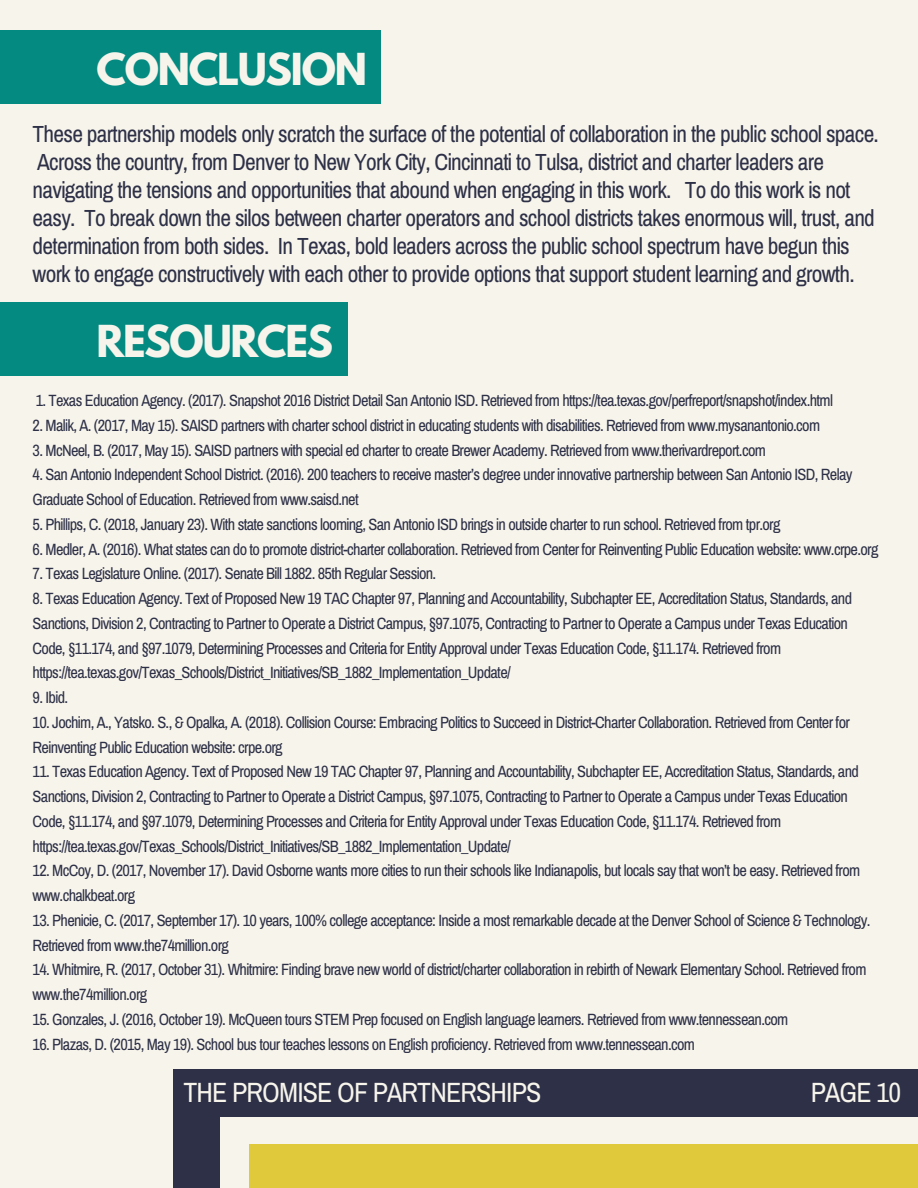
<style>
.page{position:relative;width:918px;height:1188px;background:#f7f4eb}
.page>*{position:absolute;margin:0;border:0;box-sizing:border-box;transform-origin:0 0}
.t1{font:700 39px "League Spartan";letter-spacing:-.03em;color:#f7f4eb}
.t2{font:27.9px "Archivo Narrow";letter-spacing:-.03em;color:#f7f4eb}
.t3{font:23.4px/28.2px "Archivo Narrow";letter-spacing:-.03em;color:#2d3047}
.t4{font:16.35px/24.8px "Archivo Narrow";letter-spacing:-.04em;color:#2d3047}
</style>
<div class="page">
<div style="left:173px;top:1069px;width:745px;height:119px;background:#2d3047"></div>
<div style="left:221px;top:1117px;width:697px;height:71px;background:#f7f4eb"></div>
<div style="left:249px;top:1144px;width:669px;height:44px;background:#e0ca3c"></div>
<div style="left:0;top:30px;width:380px;height:73px;background:#048a81"></div>
<div style="left:0;top:303px;width:348px;height:73px;background:#048a81"></div>
<h1 class="t1" style="left:97px;top:50px;width:272px">CONCLUSION</h1>
<p class="t3" style="left:33px;top:119px;width:848px">These partnership models only scratch the surface of the potential of collaboration in the public school space.<br>Across the country, from Denver to New York City, Cincinnati to Tulsa, district and charter leaders are navigating the tensions and opportunities that abound when engaging in this work. To do this work is not easy. To break down the silos between charter operators and school districts takes enormous will, trust, and determination from both sides. In Texas, bold leaders across the public school spectrum have begun this work to engage constructively with each other to provide options that support student learning and growth.</p>
<h1 class="t1" style="left:96px;top:322px;width:238px">RESOURCES</h1>
<p class="t4" style="left:36px;top:388px;width:799px">1. Texas Education Agency. (2017). Snapshot 2016 District Detail San Antonio ISD. Retrieved from https://tea.texas.gov/perfreport/snapshot/index.html</p>
<p class="t4" style="left:33px;top:413px;width:789px">2. Malik, A. (2017, May 15). SAISD partners with charter school district in educating students with disabilities. Retrieved from www.mysanantonio.com</p>
<p class="t4" style="left:33px;top:437px;width:735px">3. McNeel, B. (2017, May 15). SAISD partners with special ed charter to create Brewer Academy. Retrieved from www.therivardreport.com</p>
<p class="t4" style="left:33px;top:462px;width:821px">4. San Antonio Independent School District. (2016). 200 teachers to receive master’s degree under innovative partnership between San Antonio ISD, Relay<br>Graduate School of Education. Retrieved from www.saisd.net</p>
<p class="t4" style="left:33px;top:512px;width:749px">5. Phillips, C. (2018, January 23). With state sanctions looming, San Antonio ISD brings in outside charter to run school. Retrieved from tpr.org</p>
<p class="t4" style="left:33px;top:536px;width:847px">6. Medler, A. (2016). What states can do to promote district-charter collaboration. Retrieved from Center for Reinventing Public Education website: www.crpe.org</p>
<p class="t4" style="left:33px;top:561px;width:405px">7. Texas Legislature Online. (2017). Senate Bill 1882. 85th Regular Session.</p>
<p class="t4" style="left:33px;top:586px;width:821px">8. Texas Education Agency. Text of Proposed New 19 TAC Chapter 97, Planning and Accountability, Subchapter EE, Accreditation Status, Standards, and Sanctions, Division 2, Contracting to Partner to Operate a District Campus, §97.1075, Contracting to Partner to Operate a Campus under Texas Education Code, §11.174, and §97.1079, Determining Processes and Criteria for Entity Approval under Texas Education Code, §11.174. Retrieved from https://tea.texas.gov/Texas_Schools/District_Initiatives/SB_1882_Implementation_Update/</p>
<p class="t4" style="left:33px;top:685px;width:37px">9. Ibid.</p>
<p class="t4" style="left:33px;top:710px;width:819px">10. Jochim, A., Yatsko. S., &amp; Opalka, A. (2018). Collision Course: Embracing Politics to Succeed in District-Charter Collaboration. Retrieved from Center for<br>Reinventing Public Education website: crpe.org</p>
<p class="t4" style="left:33px;top:759px;width:828px">11. Texas Education Agency. Text of Proposed New 19 TAC Chapter 97, Planning and Accountability, Subchapter EE, Accreditation Status, Standards, and Sanctions, Division 2, Contracting to Partner to Operate a District Campus, §97.1075, Contracting to Partner to Operate a Campus under Texas Education Code, §11.174, and §97.1079, Determining Processes and Criteria for Entity Approval under Texas Education Code, §11.174. Retrieved from https://tea.texas.gov/Texas_Schools/District_Initiatives/SB_1882_Implementation_Update/</p>
<p class="t4" style="left:33px;top:858px;width:829px">12. McCoy, D. (2017, November 17). David Osborne wants more cities to run their schools like Indianapolis, but locals say that won’t be easy. Retrieved from www.chalkbeat.org</p>
<p class="t4" style="left:33px;top:908px;width:839px">13. Phenicie, C. (2017, September 17). 10 years, 100% college acceptance: Inside a most remarkable decade at the Denver School of Science &amp; Technology.<br>Retrieved from www.the74million.org</p>
<p class="t4" style="left:33px;top:957px;width:835px">14. Whitmire, R. (2017, October 31). Whitmire: Finding brave new world of district/charter collaboration in rebirth of Newark Elementary School. Retrieved from www.the74million.org</p>
<p class="t4" style="left:33px;top:1007px;width:757px">15. Gonzales, J. (2016, October 19). McQueen tours STEM Prep focused on English language learners. Retrieved from www.tennessean.com</p>
<p class="t4" style="left:33px;top:1031px;width:664px">16. Plazas, D. (2015, May 19). School bus tour teaches lessons on English proficiency. Retrieved from www.tennessean.com</p>
<h2 class="t2" style="left:183px;top:1076px;width:360px">THE PROMISE OF PARTNERSHIPS</h2>
<h2 class="t2" style="left:811px;top:1076px;width:92px">PAGE 10</h2>
</div>
